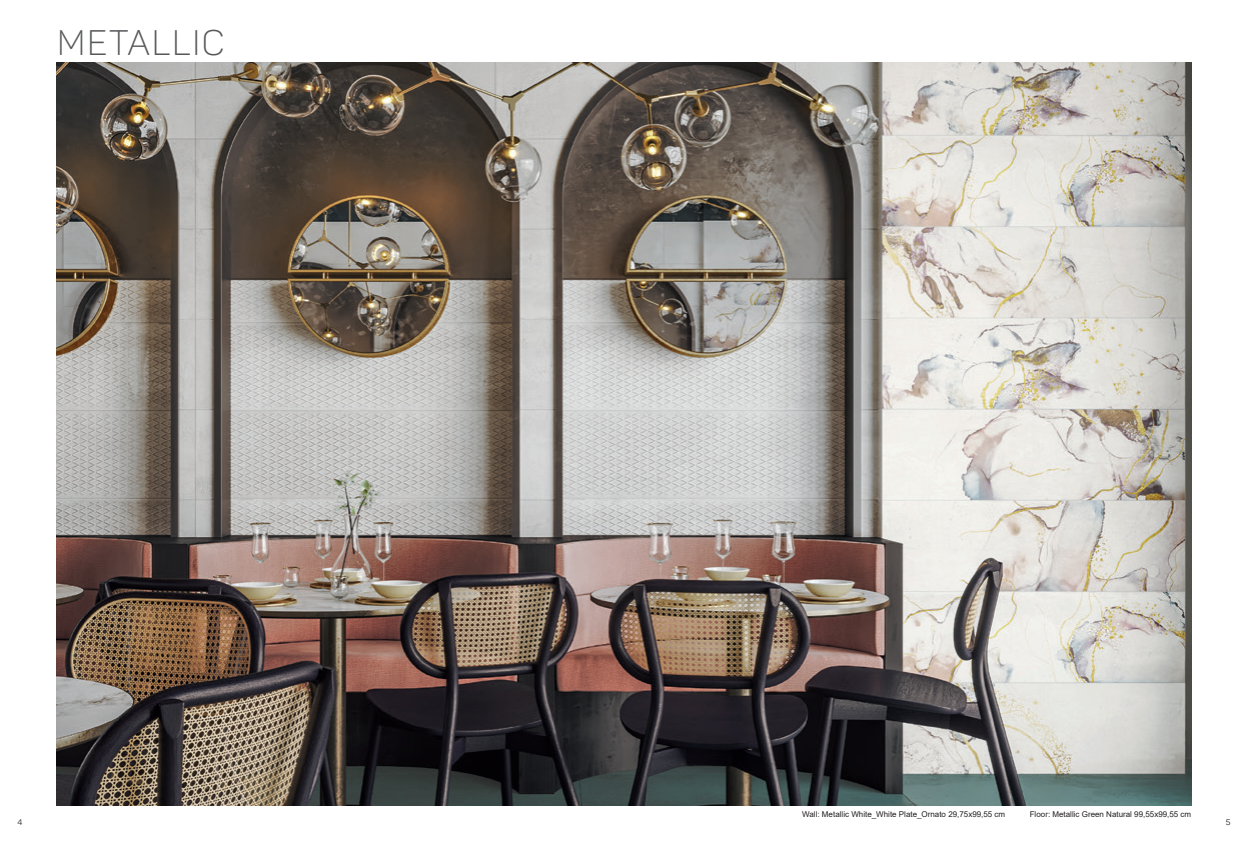
<style>
.page{position:relative;width:1248px;height:851px;background:#fff}
.page>*{position:absolute;margin:0;border:0;box-sizing:border-box;transform-origin:0 0}
.TITULO_PANTON{font:300 35px "Panton Demo";color:#57585a}
.PIE_DE_PAGINA{font:8px "Arial";color:#231f20}
.t1{font:8px "Panton";color:#231f20}
</style>
<div class="page">
<img style="left:57px;top:62px;width:1134px;height:743px">
<p class="TITULO_PANTON" style="left:57px;top:22px;width:22px">METALLIC</p>
<p class="PIE_DE_PAGINA" style="left:802px;top:808px;width:204px">Wall: Metallic White_White Plate_Ornato 29,75x99,55 cm</p>
<p class="PIE_DE_PAGINA" style="left:1029px;top:808px;width:163px">Floor: Metallic Green Natural 99,55x99,55 cm</p>
<p class="t1" style="left:18px;top:817px;width:6px">4</p>
<p class="t1" style="left:1225px;top:817px;width:6px">5</p>
</div>
